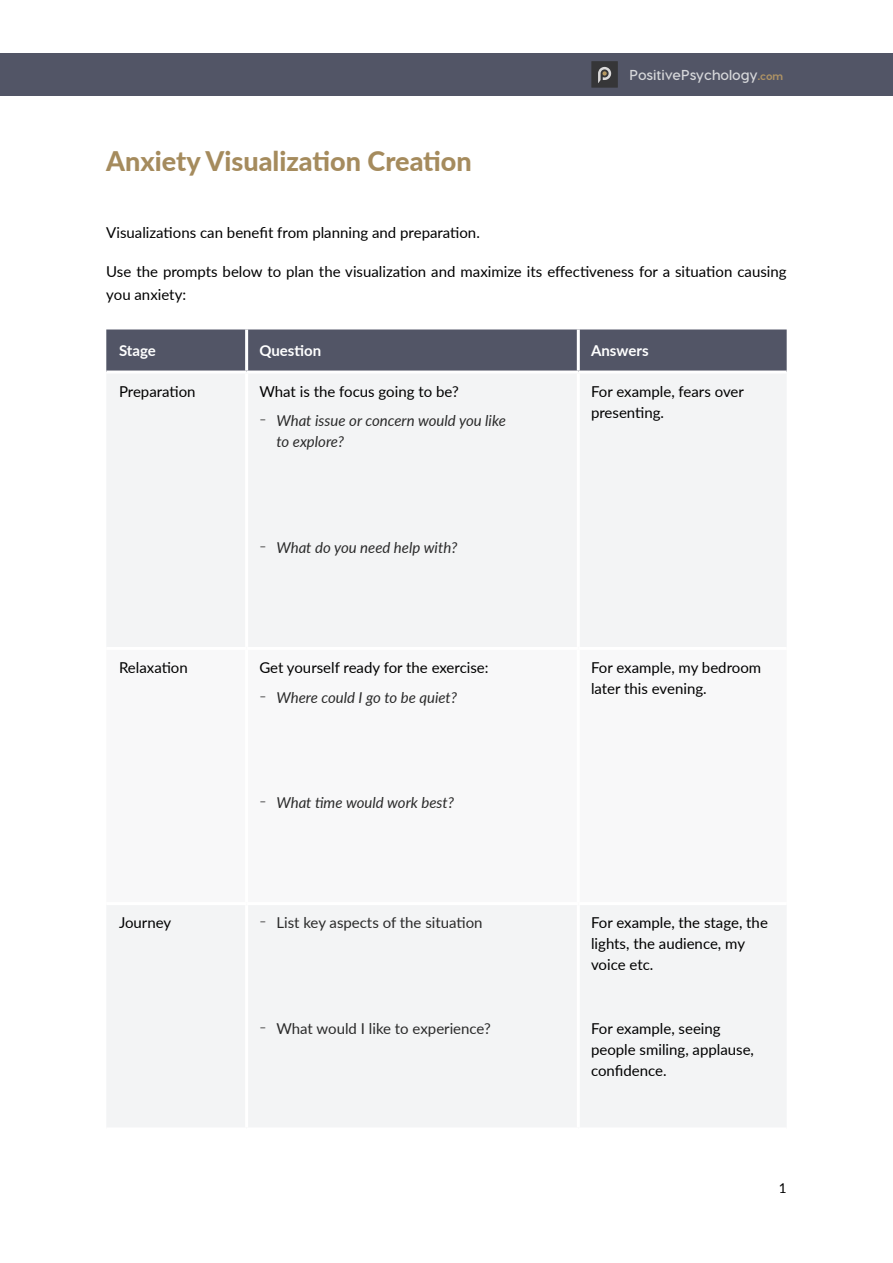
<style>
.page{position:relative;width:893px;height:1263px;background:#fff}
.page>*{position:absolute;margin:0;border:0;box-sizing:border-box;transform-origin:0 0}
.t1{font:800 27px "Lato";color:#a58b5d}
.t2{font:15px/21px "Lato";color:#000}
.t3{font:italic 15px/29.5px "Lato";color:#2a2a2a}
.t4{font:15px "Lato";color:#2a2a2a}
.t5{font:700 15px "Lato";color:#fff}
.t6{font:700 14.4px "Visby CF";color:#d6d7da}
.t7{font:13.5px "Lato";color:#000}
.s1{font-weight:800;font-size:10.8px;color:#af9364}
.s2{font-style:normal;color:#000}
.s3{font-style:normal;font-size:12px}
.s4{font-size:12px;color:#2a2a2a}
.s5{font-style:italic;color:#2a2a2a}
.s6{font-size:12px}
</style>
<div class="page">
<div style="left:0;top:53px;width:893px;height:43px;background:#525566"></div>
<div style="left:591px;top:61px;width:27px;height:27px;background:#363638"></div>
<svg style="left:598px;top:67px;width:13px;height:16px"></svg>
<div style="left:106px;top:329px;width:681px;height:41px;background:#525566"></div>
<div style="left:107px;top:374px;width:679px;height:753px;background:#f3f4f5"></div>
<svg style="left:107px;top:650px;width:679px;height:252px"></svg>
<hr style="left:245px;top:329px;width:3px;height:41px;background:#fff">
<hr style="left:577px;top:329px;width:3px;height:41px;background:#fff">
<hr style="left:245px;top:373px;width:3px;height:274px;background:#fff">
<hr style="left:577px;top:373px;width:3px;height:274px;background:#fff">
<hr style="left:106px;top:647px;width:141px;height:3px;background:#fff">
<hr style="left:247px;top:647px;width:331px;height:3px;background:#fff">
<hr style="left:245px;top:650px;width:3px;height:252px;background:#fff">
<hr style="left:578px;top:647px;width:209px;height:3px;background:#fff">
<hr style="left:577px;top:650px;width:3px;height:252px;background:#fff">
<hr style="left:106px;top:902px;width:141px;height:3px;background:#fff">
<hr style="left:247px;top:902px;width:331px;height:3px;background:#fff">
<hr style="left:245px;top:905px;width:3px;height:222px;background:#fff">
<hr style="left:578px;top:902px;width:209px;height:3px;background:#fff">
<hr style="left:577px;top:905px;width:3px;height:222px;background:#fff">
<h1 class="t1" style="left:106px;top:141px;width:367px">Anxiety Visualization Creation</h1>
<p class="t6" style="left:629px;top:66px;width:155px">PositivePsychology<span class="s1">.com</span></p>
<p class="t2" style="left:106px;top:221px;width:375px">Visualizations can benefit from planning and preparation.</p>
<p class="t2" style="left:106px;top:260px;width:682px;line-height:22.5px">Use the prompts below to plan the visualization and maximize its effectiveness for a situation causing you anxiety:</p>
<p class="t5" style="left:119px;top:339px;width:38px">Stage</p>
<p class="t5" style="left:259px;top:339px;width:63px">Question</p>
<p class="t5" style="left:591px;top:339px;width:59px">Answers</p>
<p class="t2" style="left:119px;top:380px;width:78px">Preparation</p>
<p class="t3" style="left:259px;top:376px;width:248px"><span class="s2">What is the focus going to be?<br></span><span class="s3">҄</span> What issue or concern would you like</p>
<p class="t3" style="left:276px;top:426px;width:69px">to explore?</p>
<p class="t2" style="left:591px;top:380px;width:154px">For example, fears over presenting.</p>
<p class="t3" style="left:259px;top:532px;width:199px"><span class="s3">҄</span> What do you need help with?</p>
<p class="t2" style="left:119px;top:657px;width:70px">Relaxation</p>
<p class="t2" style="left:259px;top:652px;width:231px;line-height:29.5px">Get yourself ready for the exercise: <span class="s4">҄</span> <span class="s5">Where could I go to be quiet?</span></p>
<p class="t3" style="left:259px;top:787px;width:196px"><span class="s3">҄</span> What time would work best?</p>
<p class="t2" style="left:119px;top:912px;width:54px">Journey</p>
<p class="t4" style="left:259px;top:912px;width:225px"><span class="s6">҄</span> List key aspects of the situation</p>
<p class="t4" style="left:259px;top:1018px;width:233px"><span class="s6">҄</span> What would I like to experience?</p>
<p class="t2" style="left:591px;top:657px;width:172px">For example, my bedroom later this evening.</p>
<p class="t2" style="left:591px;top:912px;width:178px">For example, the stage, the lights, the audience, my voice etc.</p>
<p class="t2" style="left:591px;top:1017px;width:164px">For example, seeing people smiling, applause, confidence.</p>
<p class="t7" style="left:779px;top:1178px;width:9px">1</p>
</div>
